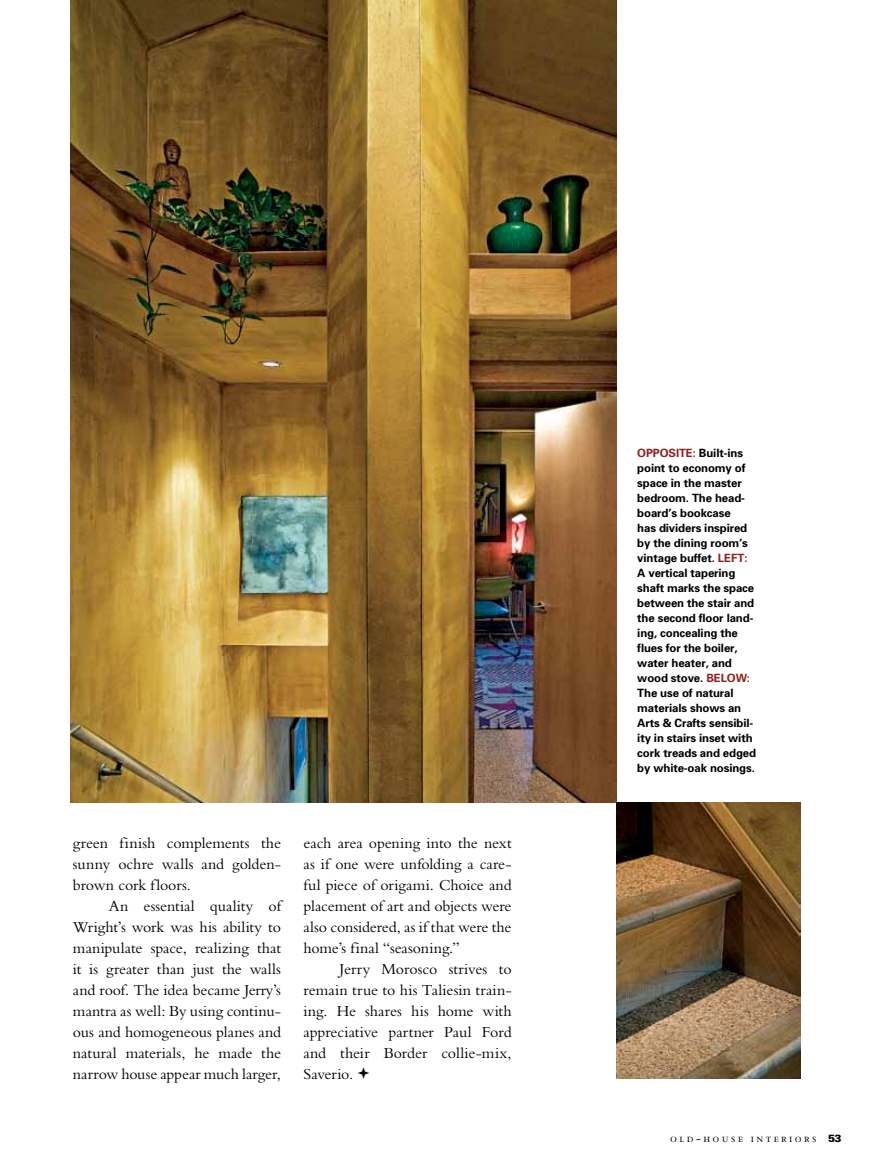
<style>
.page{position:relative;width:885px;height:1175px;background:#fff}
.page>*{position:absolute;margin:0;border:0;box-sizing:border-box;transform-origin:0 0}
.t1{font:15.9px/21px "Bembo";letter-spacing:-.005em;color:#000;text-align:justify}
.t2{font:12px "Bembo Expert";letter-spacing:.2em;color:#000}
.t3{font:700 11.4px/15px "Univers";letter-spacing:-.01em;color:#000}
.t4{font:700 11.4px "Univers";color:#90221f}
.s1{color:#90221f}
.s2{font-family:"Univers";font-weight:900;font-size:10.5px}
</style>
<div class="page">
<img style="left:71px;top:0;width:545px;height:802px">
<img style="left:616px;top:802px;width:184px;height:276px">
<p class="t1" style="left:73px;top:832px;width:209px">green finish complements the sunny ochre walls and golden&shy;brown cork floors.</p>
<p class="t1" style="left:73px;top:895px;width:209px;text-indent:36px">An essential quality of Wright’s work was his ability to manipulate space, realizing that it is greater than just the walls and roof. The idea became Jerry’s mantra as well: By using continu&shy;ous and homogeneous planes and natural materials, he made the narrow house appear much larger,</p>
<p class="t1" style="left:303px;top:832px;width:209px">each area opening into the next as if one were unfolding a care&shy;ful piece of origami. Choice and placement of art and objects were also considered, as if that were the home’s final “seasoning.”</p>
<p class="t1" style="left:303px;top:958px;width:209px;text-indent:36px">Jerry Morosco strives to remain true to his Taliesin train&shy;ing. He shares his home with appreciative partner Paul Ford and their Border collie-mix, Saverio. ❖</p>
<p class="t4" style="left:637px;top:445px;width:8px">OPPOSITE</p>
<p class="t3" style="left:637px;top:445px;width:118px;text-indent:55px"><span class="s1">:</span> Built-ins point to economy of space in the master bedroom. The head&shy;board’s bookcase<br>has dividers inspired by the dining room’s vintage buffet. <span class="s1">LE FT:<br></span>A vertical tapering shaft marks the space between the stair and the second floor land&shy;ing, concealing the flues for the boiler, water heater, and wood stove. <span class="s1">BELO</span></p>
<p class="t4" style="left:735px;top:671px;width:16px">W:</p>
<p class="t3" style="left:637px;top:685px;width:120px">The use of natural materials shows an<br>Arts &amp; Crafts sensibil&shy;ity in stairs inset with cork treads and edged by white-oak nosings.</p>
<p class="t2" style="left:670px;top:1132px;width:173px">old-house interiors <span class="s2">53</span></p>
</div>
